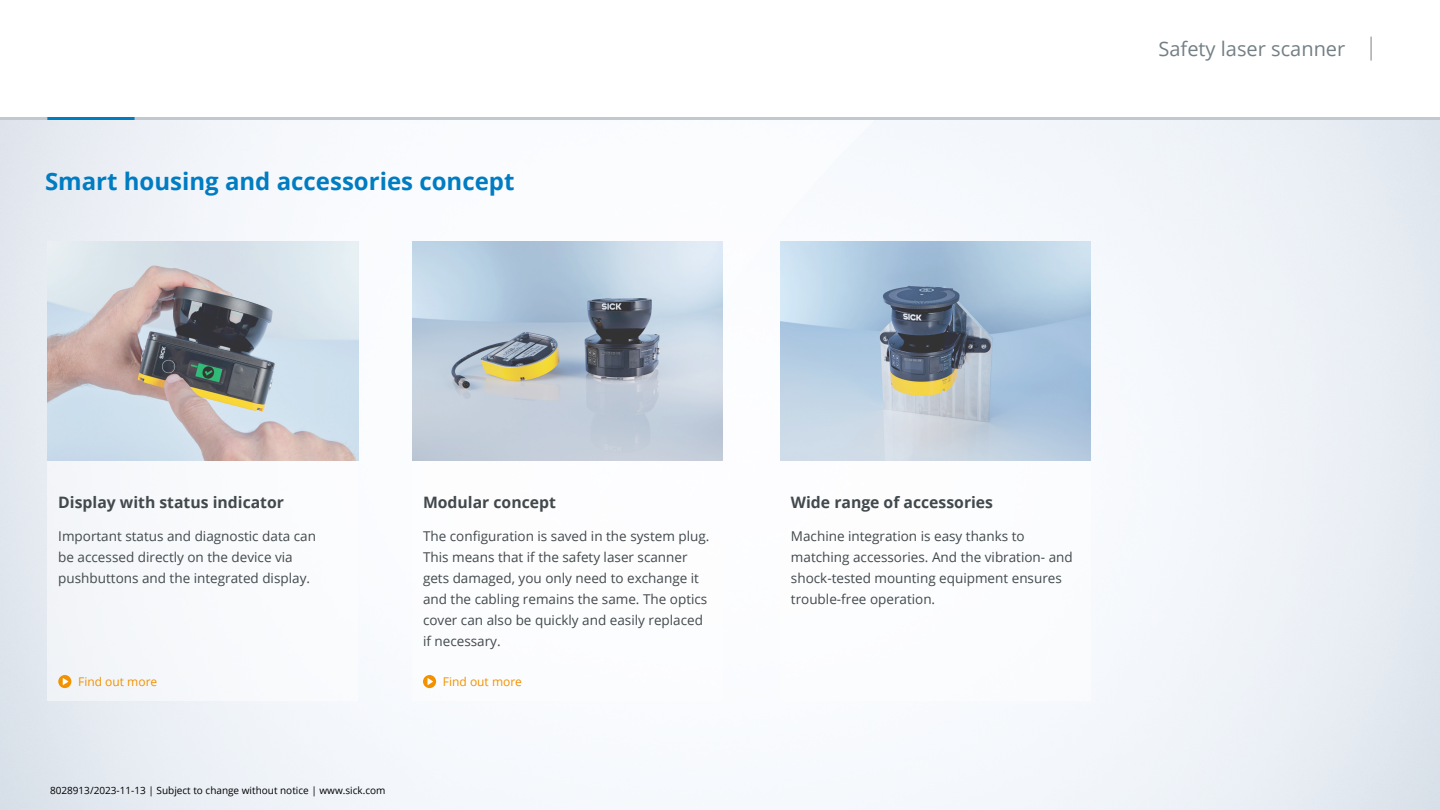
<style>
.page{position:relative;width:1440px;height:810px;background:#fff}
.page>*{position:absolute;margin:0;border:0;box-sizing:border-box;transform-origin:0 0}
.t1{font:700 24px "Open Sans";color:#007cc2}
.t2{font:20.02px "Open Sans";color:#737f85}
.t3{font:700 15.75px "Open Sans";color:#42494c}
.t4{font:13.5px/21px "Open Sans";color:#42494c}
.t5{font:12px "Open Sans";color:#f39200}
.t6{font:9.98px "Open Sans";color:#000}
</style>
<div class="page">
<hr style="left:0;top:117px;width:1440px;height:3px;background:#c1c8cf">
<svg style="left:1371px;top:37px;width:1px;height:24px"></svg>
<img style="left:413px;top:242px;width:310px;height:219px">
<div style="left:48px;top:242px;width:310px;height:459px;background:#f7f9fc"></div>
<img style="left:48px;top:242px;width:310px;height:219px">
<img style="left:780px;top:242px;width:311px;height:219px">
<svg style="left:423px;top:675px;width:13px;height:13px"></svg>
<svg style="left:428px;top:678px;width:5px;height:7px"></svg>
<svg style="left:58px;top:675px;width:13px;height:13px"></svg>
<svg style="left:63px;top:678px;width:5px;height:7px"></svg>
<hr style="left:47px;top:117px;width:88px;height:3px;background:#007cc2">
<h1 class="t1" style="left:45px;top:165px;width:471px">Smart housing and accessories concept</h1>
<h2 class="t2" style="left:1158px;top:35px;width:188px">Safety laser scanner</h2>
<p class="t3" style="left:58px;top:491px;width:227px">Display with status indicator</p>
<p class="t4" style="left:58px;top:525px;width:259px">Important status and diagnostic data can be accessed directly on the device via pushbuttons and the integrated display.</p>
<p class="t3" style="left:423px;top:491px;width:134px">Modular concept</p>
<p class="t4" style="left:423px;top:525px;width:288px">The configuration is saved in the system plug.<br>This means that if the safety laser scanner gets damaged, you only need to exchange it and the cabling remains the same. The optics cover can also be quickly and easily replaced if necessary.</p>
<p class="t5" style="left:78px;top:673px;width:81px">Find out more</p>
<p class="t5" style="left:443px;top:673px;width:81px">Find out more</p>
<p class="t6" style="left:50px;top:783px;width:337px">8028913/2023-11-13 | Subject to change without notice | www.sick.com</p>
<p class="t3" style="left:791px;top:491px;width:204px">Wide range of accessories</p>
<p class="t4" style="left:791px;top:525px;width:283px">Machine integration is easy thanks to matching accessories. And the vibration- and shock-tested mounting equipment ensures trouble-free operation.</p>
</div>
